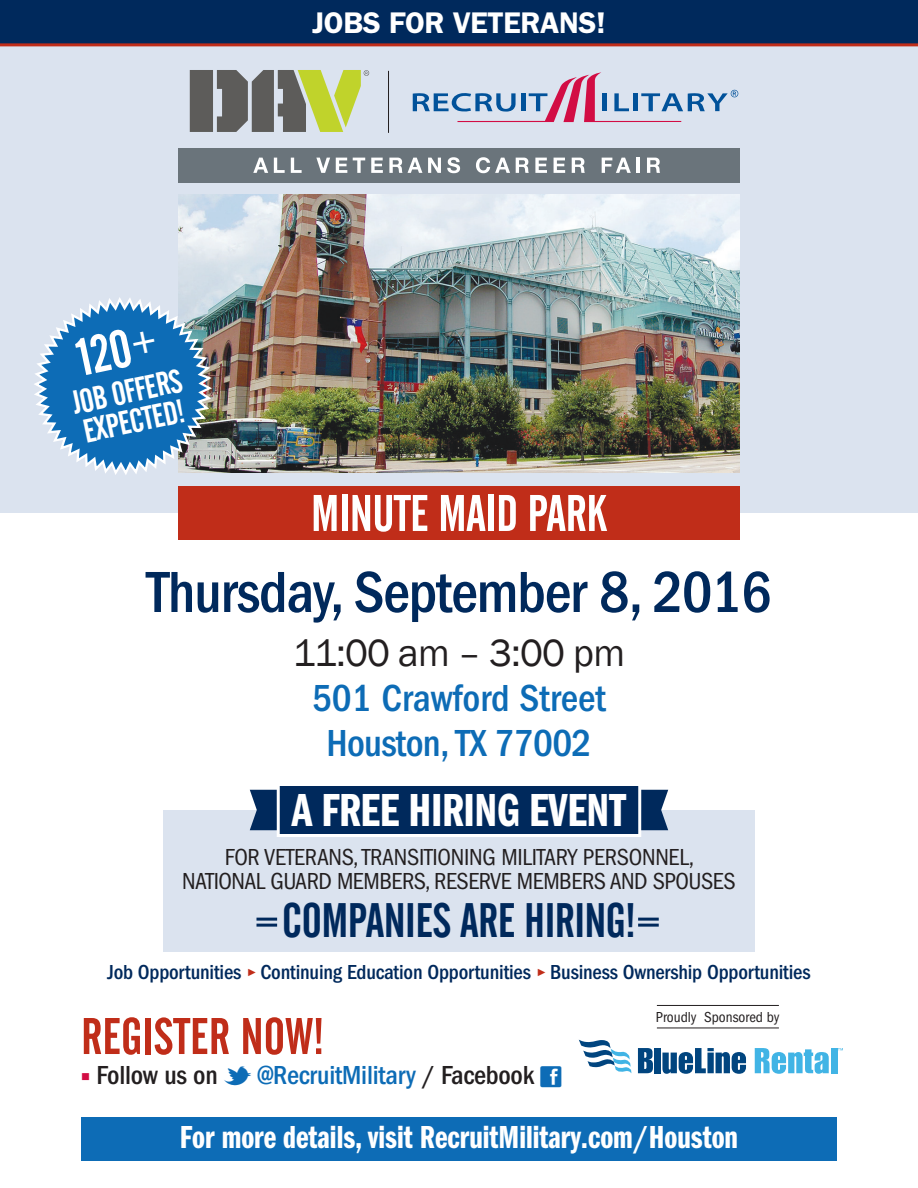
<style>
.page{position:relative;width:918px;height:1188px;background:#fff}
.page>*{position:absolute;margin:0;border:0;box-sizing:border-box;transform-origin:0 0}
.t1{font:500 condensed 60px "Franklin Gothic";letter-spacing:-.02em;color:#00295c}
.t2{font:52.5px "Alternate Gothic No 2 BT";color:#fff}
.t3{font:51px "Alternate Gothic No 2 BT";letter-spacing:-.01em;color:#fff}
.t4{font:51px "Alternate Gothic No 2 BT";color:#c02d19}
.t5{font:48px "Alternate Gothic No 2 BT";letter-spacing:-.01em;color:#00295c}
.t6{font:48px "Franklin Gothic Demi Cmpr";letter-spacing:-.01em;color:#fff}
.t7{font:500 condensed 39px "Franklin Gothic";color:#0d6cb6}
.t8{font:500 condensed 39px "Franklin Gothic";letter-spacing:-.02em;color:#0d6cb6}
.t9{font:39px "Franklin Gothic";letter-spacing:-.02em;color:#231f20}
.t10{font:33px "Franklin Gothic Demi Cmpr";color:#fff}
.t11{font:33px "Alternate Gothic No 2 BT";color:#fff}
.t12{font:600 30px "Franklin Gothic";letter-spacing:-.01em;color:#fff}
.t13{font:500 condensed 27px "Franklin Gothic";letter-spacing:-.01em;color:#231f20}
.t14{font:condensed 24px "Franklin Gothic";letter-spacing:-.02em;color:#231f20}
.t15{font:500 condensed 21px "Franklin Gothic";letter-spacing:-.01em;color:#00295c}
.t16{font:condensed 15px "Franklin Gothic";color:#231f20}
.s1{font-stretch:normal;font-size:10.5px;color:#c02d19}
.s2{color:#d20d44}
.s3{color:#0d6cb6}
</style>
<div class="page">
<div style="left:0;top:40px;width:918px;height:473px;background:#dbe3ef"></div>
<img style="left:178px;top:195px;width:562px;height:277px">
<div style="left:178px;top:148px;width:562px;height:35px;background:#6a747b"></div>
<svg style="left:253px;top:158px;width:15px;height:15px"></svg>
<svg style="left:274px;top:158px;width:11px;height:15px"></svg>
<svg style="left:291px;top:158px;width:11px;height:15px"></svg>
<svg style="left:316px;top:158px;width:14px;height:15px"></svg>
<svg style="left:336px;top:158px;width:11px;height:15px"></svg>
<svg style="left:353px;top:158px;width:12px;height:15px"></svg>
<svg style="left:371px;top:158px;width:12px;height:15px"></svg>
<svg style="left:389px;top:158px;width:33px;height:15px"></svg>
<svg style="left:428px;top:158px;width:13px;height:15px"></svg>
<svg style="left:447px;top:157px;width:13px;height:16px"></svg>
<svg style="left:476px;top:157px;width:34px;height:16px"></svg>
<svg style="left:516px;top:158px;width:13px;height:15px"></svg>
<svg style="left:535px;top:158px;width:12px;height:15px"></svg>
<svg style="left:554px;top:158px;width:11px;height:15px"></svg>
<svg style="left:572px;top:158px;width:13px;height:15px"></svg>
<svg style="left:602px;top:158px;width:29px;height:15px"></svg>
<hr style="left:636px;top:158px;width:4px;height:15px;background:#fff">
<svg style="left:647px;top:158px;width:13px;height:15px"></svg>
<hr style="left:388px;top:71px;width:1px;height:62px;background:#231f20">
<svg style="left:413px;top:72px;width:325px;height:50px"></svg>
<svg style="left:190px;top:70px;width:179px;height:62px"></svg>
<div style="left:0;top:0;width:918px;height:44px;background:#00295c"></div>
<hr style="left:0;top:43px;width:918px;height:3px;background:#c02d19">
<div style="left:81px;top:1117px;width:756px;height:44px;background:#0d6cb6"></div>
<div style="left:178px;top:486px;width:562px;height:54px;background:#c02d19"></div>
<div style="left:163px;top:810px;width:592px;height:142px;background:#dbe3ef"></div>
<div style="left:277px;top:783px;width:364px;height:54px;background:#00295c;border:3px solid #fff"></div>
<svg style="left:641px;top:790px;width:27px;height:40px"></svg>
<svg style="left:250px;top:790px;width:27px;height:40px"></svg>
<hr style="left:256px;top:924px;width:21px;height:3px;background:#00295c">
<hr style="left:256px;top:918px;width:21px;height:3px;background:#00295c">
<hr style="left:638px;top:924px;width:21px;height:3px;background:#00295c">
<hr style="left:638px;top:918px;width:21px;height:3px;background:#00295c">
<svg style="left:34px;top:294px;width:181px;height:181px"></svg>
<hr style="left:657px;top:1005px;width:122px;height:1px;background:#231f20">
<hr style="left:657px;top:1028px;width:122px;height:1px;background:#231f20">
<svg style="left:579px;top:1040px;width:53px;height:33px"></svg>
<svg style="left:638px;top:1048px;width:15px;height:25px"></svg>
<div style="left:654px;top:1048px;width:7px;height:25px;background:#01457f"></div>
<svg style="left:662px;top:1048px;width:84px;height:26px"></svg>
<svg style="left:838px;top:1048px;width:5px;height:3px"></svg>
<svg style="left:755px;top:1048px;width:74px;height:26px"></svg>
<div style="left:831px;top:1048px;width:6px;height:25px;background:#41b4e5"></div>
<p class="t2" style="left:72px;top:330px;width:84px;rotate:-12deg">120<sup>+</sup></p>
<p class="t11" style="left:69px;top:385px;width:113px;rotate:-12deg">JOB OFFERS</p>
<p class="t11" style="left:80px;top:413px;width:104px;rotate:-12deg">EXPECTED!</p>
<p class="t12" style="left:312px;top:5px;width:295px">JOBS FOR VETERANS!</p>
<p class="t3" style="left:311px;top:485px;width:298px">MINUTE MAID PARK</p>
<p class="t1" style="left:147px;top:558px;width:626px">Thursday, September 8, 2016</p>
<p class="t9" style="left:293px;top:629px;width:334px">11:00 am – 3:00 pm</p>
<p class="t7" style="left:312px;top:676px;width:295px">501 Crawford Street</p>
<p class="t8" style="left:327px;top:721px;width:266px">Houston, TX 77002</p>
<p class="t6" style="left:292px;top:783px;width:336px">A FREE HIRING EVENT</p>
<p class="t14" style="left:225px;top:843px;width:471px">FOR VETERANS, TRANSITIONING MILITARY PERSONNEL,</p>
<p class="t14" style="left:182px;top:867px;width:555px">NATIONAL GUARD MEMBERS, RESERVE MEMBERS AND SPOUSES</p>
<p class="t5" style="left:282px;top:893px;width:355px">COMPANIES ARE HIRING!</p>
<p class="t15" style="left:107px;top:960px;width:705px">Job Opportunities <span class="s1">►</span> Continuing Education Opportunities <span class="s1">►</span> Business Ownership Opportunities</p>
<p class="t4" style="left:81px;top:1008px;width:245px">REGISTER NOW!</p>
<p class="t13" style="left:81px;top:1060px;width:455px"><span class="s2">■</span> Follow us on <span class="s3">▼ @RecruitMilitary</span> / Facebook</p>
<p class="t16" style="left:656px;top:1009px;width:125px">Proudly Sponsored by</p>
<p class="t10" style="left:180px;top:1119px;width:560px">For more details, visit RecruitMilitary.com/Houston</p>
</div>
